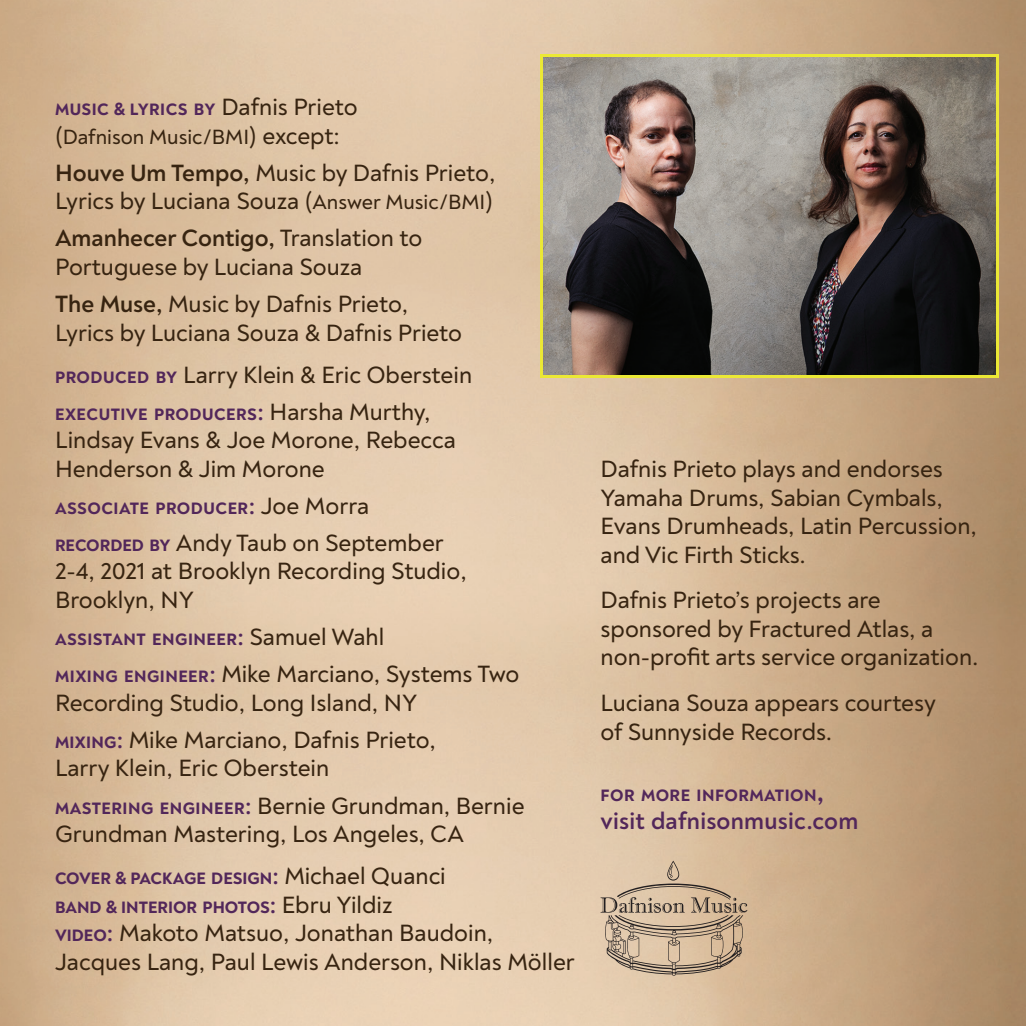
<style>
.page{position:relative;width:1026px;height:1026px;background:#fff}
.page>*{position:absolute;margin:0;border:0;box-sizing:border-box;transform-origin:0 0}
.t1{font:500 24px/28.5px "Noah Text";color:#372411}
.t2{font:700 24px "Noah Text";letter-spacing:.01em;color:#52275a}
.t3{font:500 21px "Noah Text";color:#372411}
.t4{font:800 16.8px "Noah Text";letter-spacing:.03em;color:#52275a}
.t5{font:800 16.8px/28.5px "Noah Text";color:#52275a}
.s1{font-size:18px}
.s2{font-weight:500;font-size:24px;color:#372411}
.s3{font-size:24px}
.s4{font-weight:700}
.s5{font-size:21px}
.s6{font-weight:800;font-size:16.8px;color:#52275a}
.s7{font-weight:700;font-size:24px}
.s8{font-weight:700;color:#52275a}
</style>
<div class="page">
<img style="left:0;top:0;width:1026px;height:1026px">
<svg style="left:601px;top:861px;width:146px;height:115px;background:#c4ac92"></svg>
<img style="left:544px;top:58px;width:451px;height:316px">
<div style="left:540px;top:54px;width:459px;height:324px;border:3px solid #ebe835"></div>
<p class="t4" style="left:55px;top:99px;width:304px">MUSIC <span class="s1">&amp;</span> LYRICS BY <span class="s2">Dafnis Prieto</span></p>
<p class="t3" style="left:55px;top:123px;width:286px"><span class="s3">(</span>Dafnison Music/BMI<span class="s3">) except:</span></p>
<p class="t1" style="left:55px;top:159px;width:442px"><span class="s4">Houve Um Tempo,</span> Music by Dafnis Prieto,<br>Lyrics by Luciana Souza (<span class="s5">Answer Music/BMI</span>)</p>
<p class="t1" style="left:55px;top:224px;width:369px"><span class="s4">Amanhecer Contigo,</span> Translation to<br>Portuguese by Luciana Souza</p>
<p class="t1" style="left:55px;top:290px;width:409px"><span class="s4">The Muse,</span> Music by Dafnis Prieto,<br>Lyrics by Luciana Souza &amp; Dafnis Prieto</p>
<p class="t1" style="left:55px;top:360px;width:419px"><span class="s6">PRODUCED BY</span> Larry Klein &amp; Eric Oberstein</p>
<p class="t4" style="left:55px;top:403px;width:377px">EXECUTIVE PRODUCERS<span class="s7">:</span> <span class="s2">Harsha Murthy,</span></p>
<p class="t1" style="left:55px;top:426px;width:402px">Lindsay Evans &amp; Joe Morone, Rebecca<br>Henderson &amp; Jim Morone</p>
<p class="t4" style="left:55px;top:497px;width:316px">ASSOCIATE PRODUCER<span class="s7">:</span> <span class="s2">Joe Morra</span></p>
<p class="t1" style="left:55px;top:529px;width:413px"><span class="s6">RECORDED BY</span> Andy Taub on September<br>2-4, 2021 at Brooklyn Recording Studio,<br>Brooklyn, NY</p>
<p class="t4" style="left:55px;top:629px;width:331px">ASSISTANT ENGINEER<span class="s7">:</span> <span class="s2">Samuel Wahl</span></p>
<p class="t1" style="left:55px;top:660px;width:466px"><span class="s6">MIXING ENGINEER</span><span class="s8">:</span> Mike Marciano, Systems Two<br>Recording Studio, Long Island, NY</p>
<p class="t1" style="left:55px;top:726px;width:382px"><span class="s6">MIXING</span><span class="s8">:</span> Mike Marciano, Dafnis Prieto,<br>Larry Klein, Eric Oberstein</p>
<p class="t1" style="left:55px;top:791px;width:471px"><span class="s6">MASTERING ENGINEER</span><span class="s8">:</span> Bernie Grundman, Bernie<br>Grundman Mastering, Los Angeles, CA</p>
<p class="t5" style="left:55px;top:864px;width:392px">COVER <span class="s1">&amp;</span> PACKAGE DESIGN<span class="s7">:</span> <span class="s2">Michael Quanci<br></span>BAND <span class="s1">&amp;</span> INTERIOR PHOTOS<span class="s7">:</span> <span class="s2">Ebru Yildiz</span></p>
<p class="t1" style="left:55px;top:919px;width:521px"><span class="s6">VIDEO</span><span class="s8">:</span> Makoto Matsuo, Jonathan Baudoin,<br>Jacques Lang, Paul Lewis Anderson, Niklas Möller</p>
<p class="t1" style="left:601px;top:455px;width:378px">Dafnis Prieto plays and endorses<br>Yamaha Drums, Sabian Cymbals,<br>Evans Drumheads, Latin Percussion, and Vic Firth Sticks.</p>
<p class="t1" style="left:601px;top:586px;width:379px">Dafnis Prieto’s projects are sponsored by Fractured Atlas, a non-profit arts service organization.</p>
<p class="t1" style="left:601px;top:689px;width:337px">Luciana Souza appears courtesy of Sunnyside Records.</p>
<p class="t4" style="left:601px;top:784px;width:225px">FOR MORE INFORMATION<span class="s3">,</span></p>
<p class="t2" style="left:601px;top:806px;width:259px">visit dafnisonmusic.com</p>
</div>
